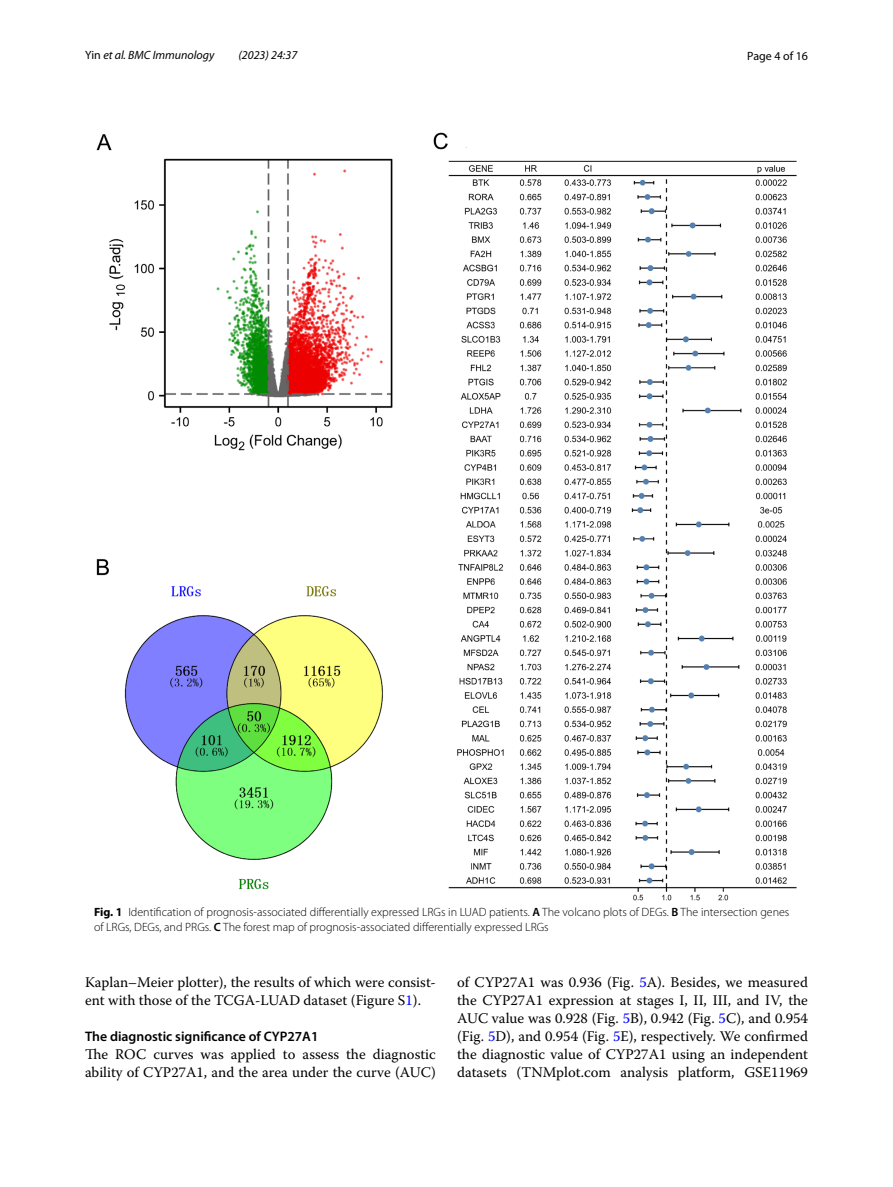
<style>
.page{position:relative;width:893px;height:1187px;background:#fff}
.page>*{position:absolute;margin:0;border:0;box-sizing:border-box;transform-origin:0 0}
.t1{font:14.7px/18px "Warnock Pro";color:#000}
.t2{font:600 13.8px "Myriad Pro";color:#000}
.t3{font:300 12px/15px "Myriad Pro";color:#000}
.t4{font:italic 12px "Myriad Pro";color:#000}
.t5{font:12px "Myriad Pro";color:#000}
.s1{font-style:normal}
.s2{font-weight:700}
.s3{font-weight:600}
.s4{color:#00f}
</style>
<div class="page">
<img style="left:96px;top:133px;width:701px;height:767px">
<p class="t4" style="left:85px;top:48px;width:131px"><span class="s1">Yin</span> et al. BMC Immunology</p>
<p class="t4" style="left:238px;top:48px;width:60px">(2023) 24:37</p>
<p class="t5" style="left:747px;top:48px;width:62px">Page 4 of 16</p>
<p class="t3" style="left:94px;top:904px;width:697px"><span class="s2">Fig. 1</span> Identification of prognosis-associated differentially expressed LRGs in LUAD patients. <span class="s3">A</span> The volcano plots of DEGs. <span class="s3">B</span> The intersection genes of LRGs, DEGs, and PRGs. <span class="s3">C</span> The forest map of prognosis-associated differentially expressed LRGs</p>
<p class="t1" style="left:85px;top:972px;width:352px">Kaplan–Meier plotter), the results of which were consist&shy;ent with those of the TCGA-LUAD dataset (Figure S<span class="s4">1</span>).</p>
<p class="t2" style="left:85px;top:1027px;width:235px">The diagnostic significance of CYP27A1</p>
<p class="t1" style="left:85px;top:1044px;width:352px">The ROC curves was applied to assess the diagnostic ability of CYP27A1, and the area under the curve (AUC)</p>
<p class="t1" style="left:457px;top:972px;width:352px;text-align:justify">of CYP27A1 was 0.936 (Fig. <span class="s4">5</span>A). Besides, we measured the CYP27A1 expression at stages I, II, III, and IV, the AUC value was 0.928 (Fig. <span class="s4">5</span>B), 0.942 (Fig. <span class="s4">5</span>C), and 0.954 (Fig. <span class="s4">5</span>D), and 0.954 (Fig. <span class="s4">5</span>E), respectively. We confirmed the diagnostic value of CYP27A1 using an independent datasets (TNMplot.com analysis platform, GSE11969</p>
</div>
